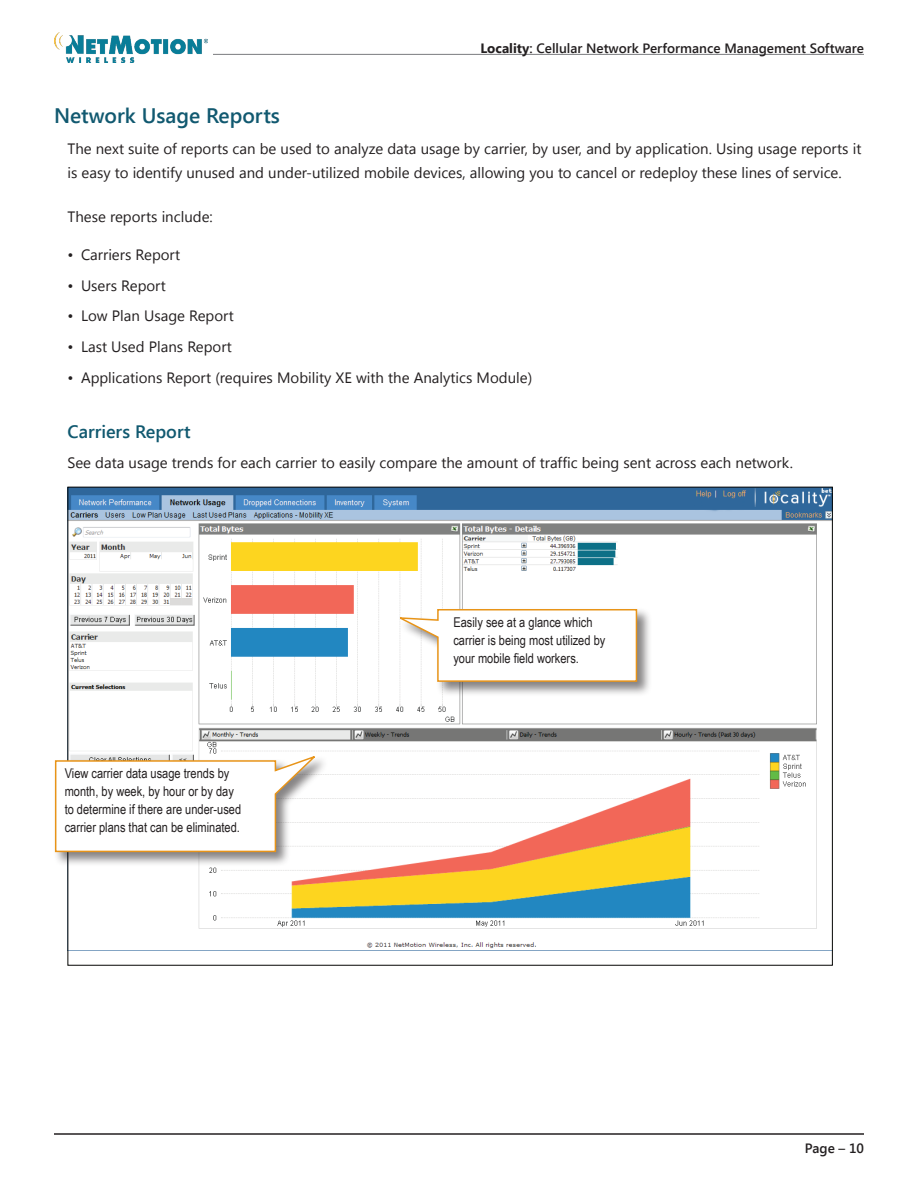
<style>
.page{position:relative;width:918px;height:1188px;background:#fff}
.page>*{position:absolute;margin:0;border:0;box-sizing:border-box;transform-origin:0 0}
.t1{font:600 21px "Segoe UI";color:#115970}
.t2{font:600 18px "Segoe UI";color:#115970}
.t3{font:15px/24px "Segoe UI";color:#231f20}
.t4{font:13.5px/18px "Arial Narrow";color:#231f20}
.t5{font:600 13.5px "Segoe UI";color:#231f20}
.s1{font-weight:700}
</style>
<div class="page">
<hr style="left:213px;top:54px;width:651px;height:1px;background:#7a7c7f">
<hr style="left:54px;top:1133px;width:810px;height:2px;background:#231f20">
<img style="left:54px;top:33px;width:154px;height:29px">
<img style="left:70px;top:489px;width:761px;height:462px">
<div style="left:399px;top:608px;width:253px;height:89px;background:#231f20;opacity:.55"></div>
<svg style="left:393px;top:608px;width:245px;height:75px"></svg>
<div style="left:53px;top:756px;width:276px;height:111px;background:#231f20;opacity:.55"></div>
<svg style="left:54px;top:753px;width:267px;height:100px"></svg>
<p class="t5" style="left:480px;top:39px;width:385px"><span class="s1">Locality</span>: Cellular Network Performance Management Software</p>
<h1 class="t1" style="left:54px;top:101px;width:228px">Network Usage Reports</h1>
<p class="t3" style="left:68px;top:136px;width:795px">The next suite of reports can be used to analyze data usage by carrier, by user, and by application. Using usage reports it is easy to identify unused and under-utilized mobile devices, allowing you to cancel or redeploy these lines of service.</p>
<p class="t3" style="left:68px;top:204px;width:147px">These reports include:</p>
<p class="t3" style="left:68px;top:242px;width:114px">• Carriers Report</p>
<p class="t3" style="left:68px;top:273px;width:100px">• Users Report</p>
<p class="t3" style="left:68px;top:303px;width:168px">• Low Plan Usage Report</p>
<p class="t3" style="left:68px;top:334px;width:166px">• Last Used Plans Report</p>
<p class="t3" style="left:68px;top:365px;width:466px">• Applications Report (requires Mobility XE with the Analytics Module)</p>
<p class="t2" style="left:68px;top:419px;width:125px">Carriers Report</p>
<p class="t3" style="left:68px;top:450px;width:727px">See data usage trends for each carrier to easily compare the amount of traffic being sent across each network.</p>
<p class="t4" style="left:65px;top:764px;width:178px">View carrier data usage trends by month, by week, by hour or by day to determine if there are under-used carrier plans that can be eliminated.</p>
<p class="t4" style="left:453px;top:613px;width:153px">Easily see at a glance which carrier is being most utilized by your mobile field workers.</p>
<p class="t5" style="left:805px;top:1139px;width:61px">Page – 10</p>
</div>
